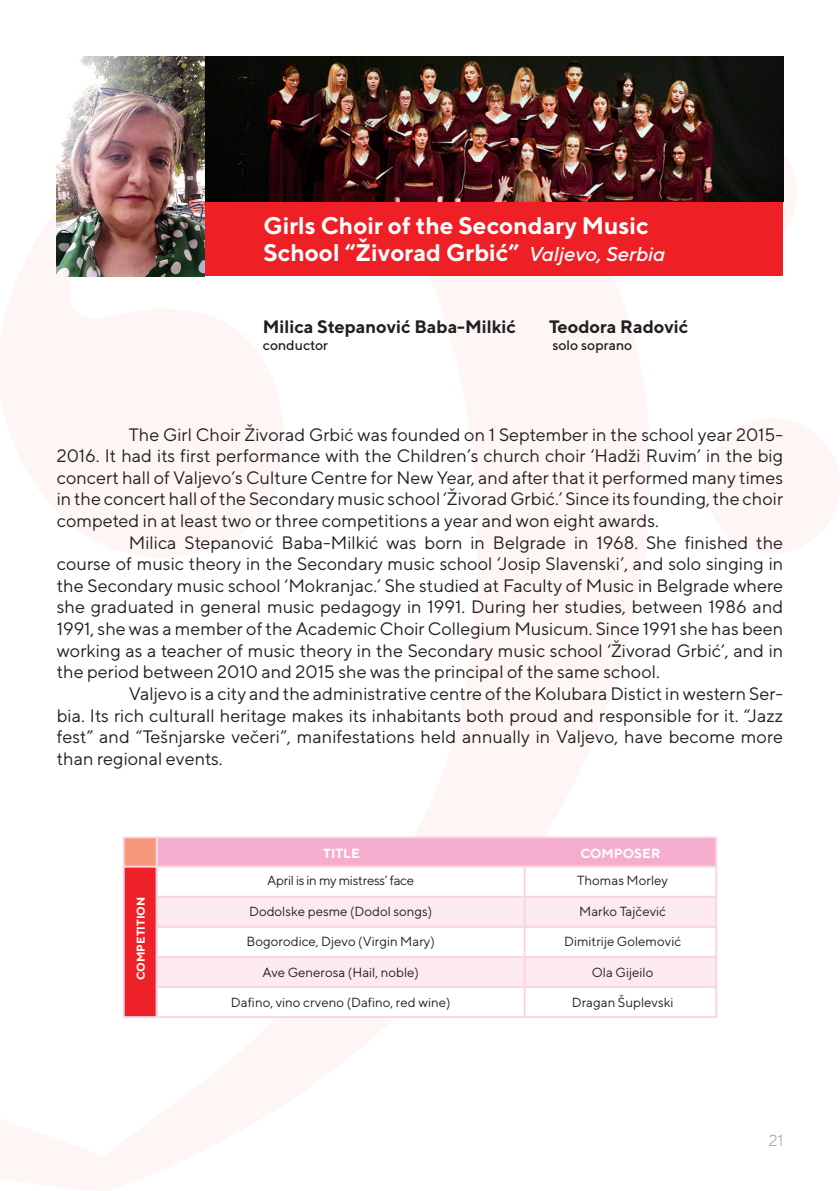
<style>
.page{position:relative;width:840px;height:1191px;background:#fff}
.page>*{position:absolute;margin:0;border:0;box-sizing:border-box;transform-origin:0 0}
.t1{font:700 24px/26.2px "TT Norms";color:#fff}
.t2{font:18px/21.6px "TT Norms";color:#231f20;text-align:justify}
.t3{font:700 18px "TT Norms";color:#231f20}
.t4{font:300 16px "TT Norms";color:#939598}
.t5{font:500 14px "TT Norms";color:#231f20}
.t6{font:13.2px "TT Norms";color:#231f20}
.t7{font:13.2px "TT Norms";letter-spacing:-.02em;color:#231f20}
.t8{font:700 13.2px "TT Norms";color:#fff}
.t9{font:700 11.4px "TT Norms";color:#fff}
.s1{font-weight:500;font-style:italic;font-size:20px}
</style>
<div class="page">
<svg style="left:782px;top:122px;width:2px;height:143px"></svg>
<div style="left:204px;top:201px;width:578px;height:75px;background:#ee2026"></div>
<img style="left:204px;top:57px;width:578px;height:144px">
<img style="left:57px;top:57px;width:147px;height:219px">
<div style="left:123px;top:836px;width:34px;height:31px;background:#f6977a;border:2px solid #fad5e5"></div>
<div style="left:156px;top:836px;width:560px;height:31px;background:#f5adce;border:2px solid #fad5e5"></div>
<div style="left:156px;top:956px;width:369px;height:32px;background:#fce9f1;border:2px solid #fad5e5"></div>
<div style="left:156px;top:926px;width:369px;height:31px;background:#fff;border:2px solid #fad5e5"></div>
<div style="left:156px;top:895px;width:369px;height:32px;background:#fce9f1;border:2px solid #fad5e5"></div>
<div style="left:156px;top:865px;width:369px;height:32px;background:#fff;border:2px solid #fad5e5"></div>
<div style="left:156px;top:986px;width:369px;height:32px;background:#fff;border:2px solid #fad5e5"></div>
<div style="left:523px;top:956px;width:193px;height:32px;background:#fce9f1;border:2px solid #fad5e5"></div>
<div style="left:523px;top:926px;width:193px;height:31px;background:#fff;border:2px solid #fad5e5"></div>
<div style="left:523px;top:895px;width:193px;height:32px;background:#fce9f1;border:2px solid #fad5e5"></div>
<div style="left:523px;top:865px;width:193px;height:32px;background:#fff;border:2px solid #fad5e5"></div>
<div style="left:523px;top:986px;width:193px;height:32px;background:#fff;border:2px solid #fad5e5"></div>
<div style="left:123px;top:865px;width:34px;height:153px;background:#ee2228;border:2px solid #fad5e5"></div>
<p class="t1" style="left:263px;top:212px;width:403px">Girls Choir of the Secondary Music<br>School “Živorad Grbić” <span class="s1">Valjevo, Serbia</span></p>
<p class="t3" style="left:262px;top:315px;width:254px">Milica Stepanović Baba-Milkić</p>
<p class="t3" style="left:549px;top:315px;width:140px">Teodora Radović</p>
<p class="t5" style="left:262px;top:336px;width:67px">conductor</p>
<p class="t5" style="left:552px;top:336px;width:81px">solo soprano</p>
<p class="t2" style="left:57px;top:423px;width:727px;text-indent:72px">The Girl Choir Živorad Grbić was founded on 1 September in the school year 2015- 2016. It had its first performance with the Children’s church choir ‘Hadži Ruvim’ in the big concert hall of Valjevo’s Culture Centre for New Year, and after that it performed many times in the concert hall of the Secondary music school ‘Živorad Grbić.’ Since its founding, the choir competed in at least two or three competitions a year and won eight awards.</p>
<p class="t2" style="left:57px;top:531px;width:727px;text-indent:72px">Milica Stepanović Baba-Milkić was born in Belgrade in 1968. She finished the course of music theory in the Secondary music school ‘Josip Slavenski’, and solo singing in the Secondary music school ‘Mokranjac.’ She studied at Faculty of Music in Belgrade where she graduated in general music pedagogy in 1991. During her studies, between 1986 and 1991, she was a member of the Academic Choir Collegium Musicum. Since 1991 she has been working as a teacher of music theory in the Secondary music school ‘Živorad Grbić’, and in the period between 2010 and 2015 she was the principal of the same school.</p>
<p class="t2" style="left:57px;top:682px;width:727px;text-indent:72px">Valjevo is a city and the administrative centre of the Kolubara Distict in western Ser&shy;bia. Its rich culturall heritage makes its inhabitants both proud and responsible for it. “Jazz fest” and “Tešnjarske večeri”, manifestations held annually in Valjevo, have become more than regional events.</p>
<p class="t9" style="left:134px;top:980px;width:85px;rotate:-90deg">COMPETITION</p>
<p class="t8" style="left:323px;top:845px;width:38px">TITLE</p>
<p class="t8" style="left:580px;top:845px;width:81px">COMPOSER</p>
<p class="t7" style="left:267px;top:872px;width:148px">April is in my mistress’ face</p>
<p class="t6" style="left:577px;top:872px;width:92px">Thomas Morley</p>
<p class="t6" style="left:249px;top:903px;width:185px">Dodolske pesme (Dodol songs)</p>
<p class="t6" style="left:579px;top:903px;width:88px">Marko Tajčević</p>
<p class="t6" style="left:246px;top:933px;width:190px">Bogorodice, Djevo (Virgin Mary)</p>
<p class="t6" style="left:563px;top:933px;width:119px">Dimitrije Golemović</p>
<p class="t6" style="left:262px;top:964px;width:158px">Ave Generosa (Hail, noble)</p>
<p class="t6" style="left:231px;top:994px;width:221px">Dafino, vino crveno (Dafino, red wine)</p>
<p class="t6" style="left:591px;top:964px;width:63px">Ola Gijeilo</p>
<p class="t6" style="left:571px;top:994px;width:103px">Dragan Šuplevski</p>
<p class="t4" style="left:768px;top:1130px;width:16px">21</p>
</div>
